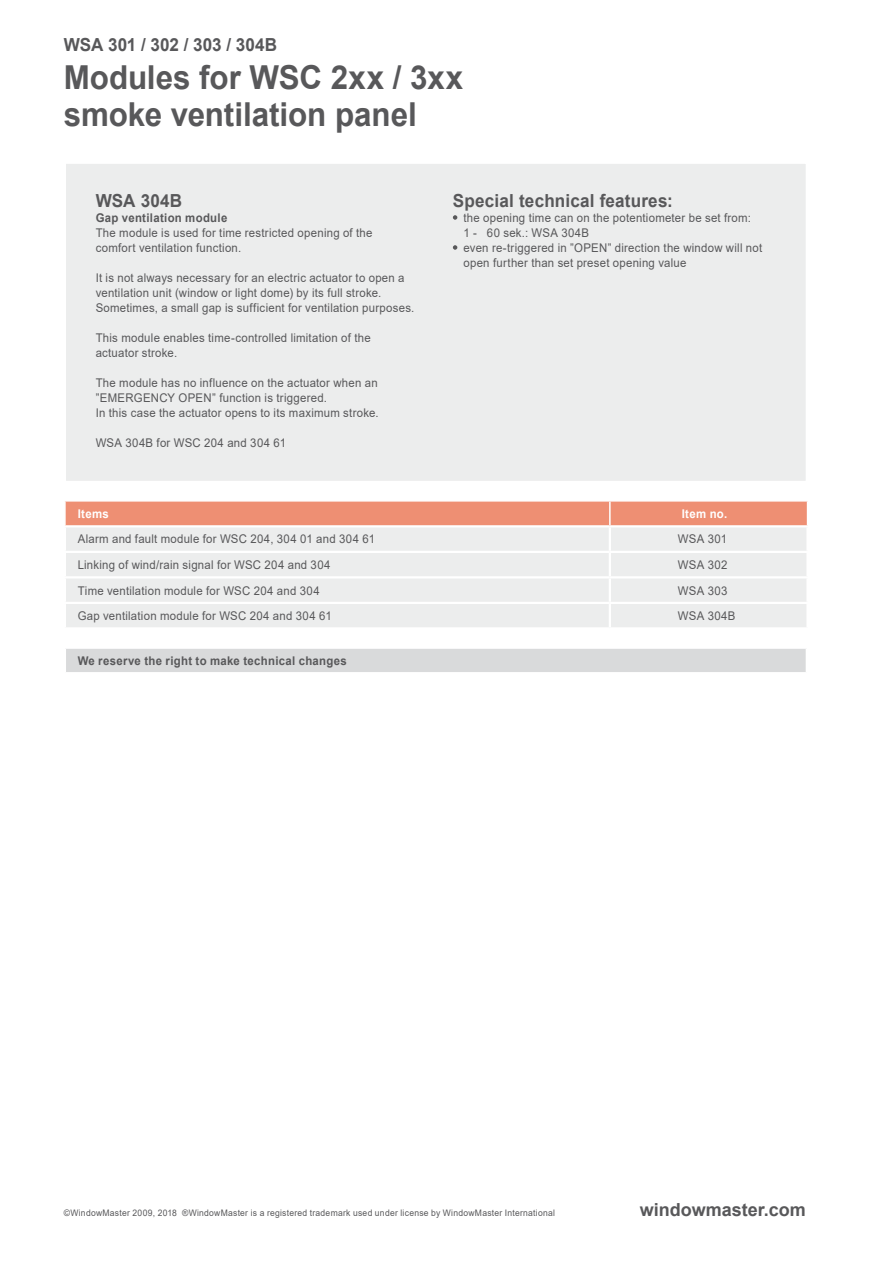
<style>
.page{position:relative;width:893px;height:1263px;background:#fff}
.page>*{position:absolute;margin:0;border:0;box-sizing:border-box;transform-origin:0 0}
.t1{font:700 33px/37.5px "Arial";letter-spacing:-.005em;color:#58585a;scale:.95 1}
.t2{font:700 18px "Arial";letter-spacing:.005em;color:#58585a;scale:.95 1}
.t3{font:700 18px "Arial";letter-spacing:.005em;color:#58585a}
.t4{font:12px/15px "Arial";letter-spacing:.02em;color:#58585a;scale:.95 1}
.t5{font:700 12px "Arial";letter-spacing:.025em;color:#58585a;scale:.95 1}
.t6{font:700 12px "Arial";letter-spacing:.03em;color:#fff;scale:.95 1}
.t7{font:9px "Arial";letter-spacing:.03em;color:#58585a;scale:.95 1}
</style>
<div class="page">
<div style="left:65px;top:163px;width:742px;height:319px;background:#eceded"></div>
<div style="left:64px;top:162px;width:744px;height:321px;border:2px solid #fff"></div>
<svg style="left:453px;top:215px;width:4px;height:5px"></svg>
<svg style="left:453px;top:245px;width:4px;height:5px"></svg>
<div style="left:66px;top:528px;width:740px;height:99px;background:#eceded"></div>
<div style="left:65px;top:502px;width:742px;height:23px;background:#ee8f73"></div>
<hr style="left:609px;top:502px;width:2px;height:23px;background:#fff">
<hr style="left:609px;top:527px;width:2px;height:24px;background:#fff">
<hr style="left:64px;top:551px;width:546px;height:2px;background:#fff">
<hr style="left:609px;top:553px;width:2px;height:23px;background:#fff">
<hr style="left:610px;top:551px;width:199px;height:2px;background:#fff">
<hr style="left:64px;top:576px;width:546px;height:2px;background:#fff">
<hr style="left:609px;top:578px;width:2px;height:24px;background:#fff">
<hr style="left:610px;top:576px;width:199px;height:2px;background:#fff">
<hr style="left:64px;top:602px;width:546px;height:2px;background:#fff">
<hr style="left:609px;top:604px;width:2px;height:23px;background:#fff">
<hr style="left:610px;top:602px;width:199px;height:2px;background:#fff">
<div style="left:65px;top:648px;width:742px;height:25px;background:#d9dadb"></div>
<hr style="left:64px;top:672px;width:744px;height:2px;background:#fff">
<hr style="left:64px;top:646px;width:744px;height:3px;background:#fff">
<hr style="left:64px;top:649px;width:2px;height:23px;background:#fff">
<hr style="left:806px;top:649px;width:2px;height:23px;background:#fff">
<h2 class="t2" style="left:64px;top:32px;width:226px">WSA 301 / 302 / 303 / 304B</h2>
<h1 class="t1" style="left:64px;top:59px;width:422px">Modules for WSC 2xx / 3xx smoke ventilation panel</h1>
<h2 class="t2" style="left:96px;top:188px;width:93px">WSA 304B</h2>
<p class="t5" style="left:96px;top:209px;width:140px">Gap ventilation module</p>
<p class="t4" style="left:96px;top:225px;width:293px">The module is used for time restricted opening of the comfort ventilation function.</p>
<p class="t4" style="left:96px;top:270px;width:337px">It is not always necessary for an electric actuator to open a ventilation unit (window or light dome) by its full stroke.<br>Sometimes, a small gap is sufficient for ventilation purposes.</p>
<p class="t4" style="left:96px;top:330px;width:291px">This module enables time-controlled limitation of the actuator stroke.</p>
<p class="t4" style="left:96px;top:375px;width:299px">The module has no influence on the actuator when an ”EMERGENCY OPEN” function is triggered.<br>In this case the actuator opens to its maximum stroke.</p>
<p class="t4" style="left:96px;top:435px;width:202px">WSA 304B for WSC 204 and 304 61</p>
<h2 class="t2" style="left:453px;top:188px;width:233px">Special technical features:</h2>
<p class="t4" style="left:463px;top:210px;width:316px">the opening time can on the potentiometer be set from:<br>1 - 60 sek.: WSA 304B<br>even re-triggered in ”OPEN” direction the window will not open further than set preset opening value</p>
<p class="t6" style="left:78px;top:505px;width:34px">Items</p>
<p class="t6" style="left:682px;top:505px;width:49px">Item no.</p>
<p class="t4" style="left:78px;top:532px;width:315px">Alarm and fault module for WSC 204, 304 01 and 304 61</p>
<p class="t4" style="left:678px;top:532px;width:53px">WSA 301</p>
<p class="t4" style="left:78px;top:557px;width:268px">Linking of wind/rain signal for WSC 204 and 304</p>
<p class="t4" style="left:678px;top:557px;width:54px">WSA 302</p>
<p class="t4" style="left:78px;top:583px;width:256px">Time ventilation module for WSC 204 and 304</p>
<p class="t4" style="left:678px;top:583px;width:54px">WSA 303</p>
<p class="t4" style="left:78px;top:608px;width:269px">Gap ventilation module for WSC 204 and 304 61</p>
<p class="t4" style="left:678px;top:608px;width:62px">WSA 304B</p>
<p class="t5" style="left:78px;top:652px;width:285px">We reserve the right to make technical changes</p>
<p class="t7" style="left:64px;top:1207px;width:519px">©WindowMaster 2009, 2018 ®WindowMaster is a registered trademark used under license by WindowMaster International</p>
<h2 class="t3" style="left:640px;top:1197px;width:168px">windowmaster.com</h2>
</div>
